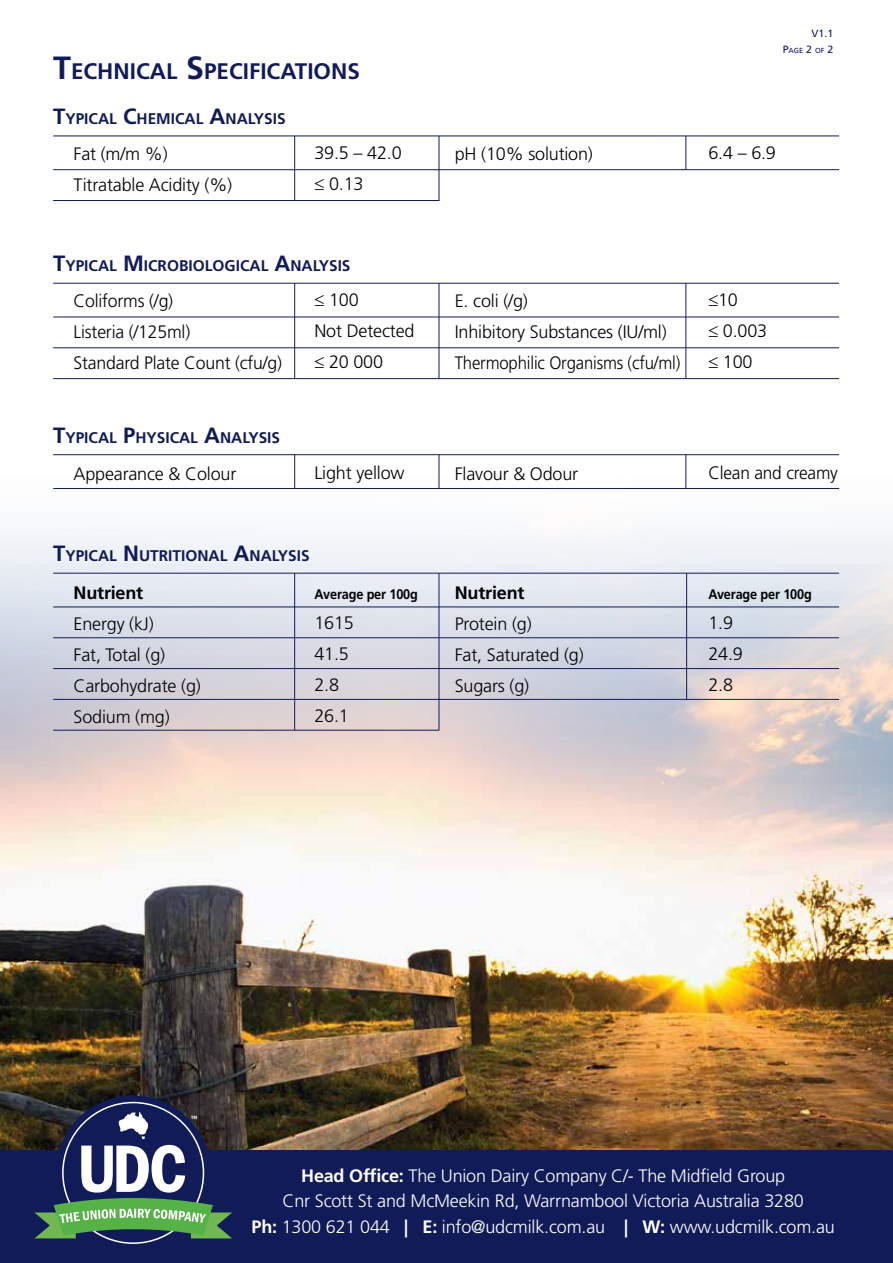
<style>
.page{position:relative;width:893px;height:1263px;background:#fff}
.page>*{position:absolute;margin:0;border:0;box-sizing:border-box;transform-origin:0 0}
.t1{font:700 22.5px "Frutiger";color:#111b57}
.t2{font:300 18px/31px "Frutiger";letter-spacing:-.01em;color:#000}
.t3{font:300 18px/25.5px "Frutiger";letter-spacing:-.01em;color:#fff;text-align:center}
.t4{font:700 18px "Frutiger";letter-spacing:-.01em;color:#000}
.t5{font:300 18px "Frutiger";letter-spacing:-.01em;color:#000;scale:.96 1}
.t6{font:700 15.45px "Frutiger";color:#111b57}
.t7{font:700 13.95px "Frutiger";letter-spacing:-.01em;color:#000;scale:.91 1}
.t8{font:10.5px "Frutiger";color:#111b57}
.t9{font:7.35px "Frutiger";color:#111b57}
.s1{font-size:32.1px}
.s2{font-size:22.05px}
.s3{font-size:10.5px}
.s4{font-weight:700}
</style>
<div class="page">
<img style="left:0;top:456px;width:893px;height:694px">
<div style="left:0;top:1150px;width:893px;height:113px;background:#111b57"></div>
<div style="left:56px;top:1095px;width:155px;height:155px;background:#111b57;border-radius:50%"></div>
<svg style="left:34px;top:1102px;width:198px;height:142px"></svg>
<hr style="left:53px;top:169px;width:786px;height:1px;background:#111b57">
<hr style="left:53px;top:488px;width:786px;height:1px;background:#111b57">
<hr style="left:53px;top:607px;width:786px;height:1px;background:#111b57">
<hr style="left:53px;top:317px;width:786px;height:1px;background:#111b57">
<hr style="left:53px;top:136px;width:786px;height:1px;background:#111b57">
<hr style="left:53px;top:454px;width:786px;height:1px;background:#111b57">
<hr style="left:53px;top:573px;width:786px;height:1px;background:#111b57">
<hr style="left:53px;top:283px;width:786px;height:1px;background:#111b57">
<hr style="left:53px;top:200px;width:386px;height:1px;background:#111b57">
<hr style="left:53px;top:637px;width:786px;height:1px;background:#111b57">
<hr style="left:53px;top:348px;width:786px;height:1px;background:#111b57">
<hr style="left:53px;top:668px;width:786px;height:1px;background:#111b57">
<hr style="left:53px;top:699px;width:786px;height:1px;background:#111b57">
<hr style="left:53px;top:378px;width:786px;height:1px;background:#111b57">
<hr style="left:53px;top:730px;width:386px;height:1px;background:#111b57">
<hr style="left:294px;top:136px;width:1px;height:65px;background:#111b57">
<hr style="left:294px;top:455px;width:1px;height:34px;background:#111b57">
<hr style="left:294px;top:573px;width:1px;height:157px;background:#111b57">
<hr style="left:294px;top:283px;width:1px;height:96px;background:#111b57">
<hr style="left:439px;top:136px;width:1px;height:65px;background:#111b57">
<hr style="left:439px;top:455px;width:1px;height:34px;background:#111b57">
<hr style="left:439px;top:573px;width:1px;height:157px;background:#111b57">
<hr style="left:439px;top:283px;width:1px;height:96px;background:#111b57">
<hr style="left:686px;top:136px;width:1px;height:34px;background:#111b57">
<hr style="left:686px;top:455px;width:1px;height:34px;background:#111b57">
<hr style="left:686px;top:573px;width:1px;height:126px;background:#111b57">
<hr style="left:686px;top:283px;width:1px;height:95px;background:#111b57">
<p class="t1" style="left:53px;top:58px;width:308px"><span class="s1">T</span>ECH NICAL <span class="s1">S</span>PECIFICATIONS</p>
<p class="t6" style="left:53px;top:110px;width:234px"><span class="s2">T</span>YPICAL <span class="s2">C</span>H EMICAL <span class="s2">A</span>NALYSIS</p>
<p class="t2" style="left:74px;top:138px;width:160px">Fat (m/m %)<br>Titratable Acidity (%)</p>
<p class="t2" style="left:314px;top:137px;width:89px">39.5 – 42.0 ≤ 0.13</p>
<p class="t6" style="left:53px;top:257px;width:299px"><span class="s2">T</span>YPICAL <span class="s2">M</span> ICROBIOLOGICAL <span class="s2">A</span>NALYSIS</p>
<p class="t2" style="left:74px;top:285px;width:210px">Coliforms (/g)<br>Listeria (/125ml)<br>Standard Plate Count (cfu/g)</p>
<p class="t6" style="left:53px;top:428px;width:229px"><span class="s2">T</span>YPICAL <span class="s2">P</span>HYSICAL <span class="s2">A</span>NALYSIS</p>
<p class="t2" style="left:74px;top:458px;width:164px">Appearance &amp; Colour</p>
<p class="t2" style="left:314px;top:284px;width:102px">≤ 100<br>Not Detected ≤ 20 000</p>
<p class="t2" style="left:314px;top:457px;width:92px">Light yellow</p>
<p class="t6" style="left:53px;top:547px;width:258px"><span class="s2">T</span>YPICAL <span class="s2">N</span> UTRITIONAL <span class="s2">A</span>NALYSIS</p>
<p class="t2" style="left:455px;top:138px;width:140px">pH (10% solution)</p>
<p class="t8" style="left:812px;top:27px;width:23px">V1.1</p>
<p class="t9" style="left:783px;top:46px;width:52px"><span class="s3">P</span>AGE <span class="s3">2</span> OF <span class="s3">2</span></p>
<p class="t2" style="left:708px;top:137px;width:69px">6.4 – 6.9</p>
<p class="t2" style="left:455px;top:285px;width:227px">E. coli (/g)<br>Inhibitory Substances (IU/ml)<br>Thermophilic Organisms (cfu/ml)</p>
<p class="t2" style="left:708px;top:284px;width:60px">≤10<br>≤ 0.003 ≤ 100</p>
<p class="t2" style="left:455px;top:458px;width:125px">Flavour &amp; Odour</p>
<p class="t5" style="left:708px;top:462px;width:136px">Clean and creamy</p>
<p class="t4" style="left:74px;top:582px;width:71px">Nutrient</p>
<p class="t2" style="left:74px;top:608px;width:129px">Energy (kJ)<br>Fat, Total (g)<br>Carbohydrate (g)<br>Sodium (mg)</p>
<p class="t4" style="left:455px;top:582px;width:71px">Nutrient</p>
<p class="t2" style="left:455px;top:608px;width:130px">Protein (g)<br>Fat, Saturated (g)<br>Sugars (g)</p>
<p class="t7" style="left:314px;top:585px;width:115px">Average per 100g</p>
<p class="t7" style="left:708px;top:585px;width:115px">Average per 100g</p>
<p class="t2" style="left:314px;top:607px;width:41px">1615<br>41.5<br>2.8<br>26.1</p>
<p class="t2" style="left:708px;top:607px;width:36px">1.9<br>24.9<br>2.8</p>
<p class="t3" style="left:251px;top:1163px;width:585px"><span class="s4">Head Office:</span> The Union Dairy Company C/- The Midfield Group<br>Cnr Scott St and McMeekin Rd, Warrnambool Victoria Australia 3280<br><span class="s4">Ph:</span> 1300 621 044 <span class="s4">| E:</span> info@udcmilk.com.au <span class="s4">| W:</span> www.udcmilk.com.au</p>
</div>
